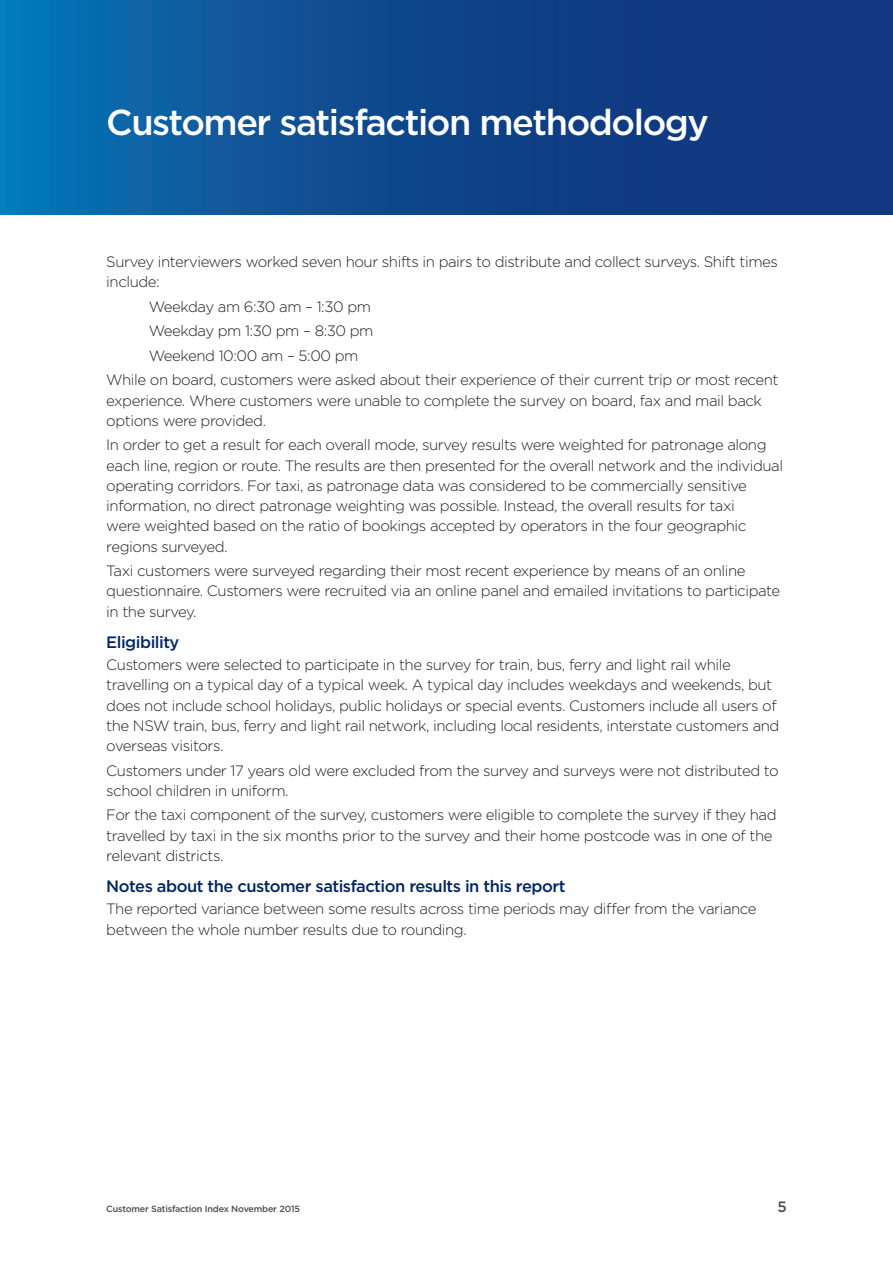
<style>
.page{position:relative;width:893px;height:1263px;background:#fff}
.page>*{position:absolute;margin:0;border:0;box-sizing:border-box;transform-origin:0 0}
.t1{font:500 36px "Gotham";letter-spacing:-.04em;color:#fff}
.t2{font:500 16.5px "Gotham";letter-spacing:-.03em;color:#002664}
.t3{font:300 15px/20.2px "Gotham";letter-spacing:-.03em;color:#231f20}
.t4{font:500 15px "Gotham";color:#4d4d4d}
.t5{font:500 9px "Gotham";letter-spacing:-.02em;color:#4d4d4d}
</style>
<div class="page">
<svg style="left:0;top:0;width:893px;height:215px;background:#0d4d91"></svg>
<h1 class="t1" style="left:106px;top:99px;width:604px">Customer satisfaction methodology</h1>
<p class="t3" style="left:106px;top:251px;width:673px">Survey interviewers worked seven hour shifts in pairs to distribute and collect surveys. Shift times include:</p>
<p class="t3" style="left:149px;top:296px;width:224px">Weekday am 6:30 am – 1:30 pm</p>
<p class="t3" style="left:149px;top:321px;width:226px">Weekday pm 1:30 pm – 8:30 pm</p>
<p class="t3" style="left:149px;top:345px;width:211px">Weekend 10:00 am – 5:00 pm</p>
<p class="t3" style="left:106px;top:370px;width:674px">While on board, customers were asked about their experience of their current trip or most recent experience. Where customers were unable to complete the survey on board, fax and mail back options were provided.</p>
<p class="t3" style="left:106px;top:435px;width:678px">In order to get a result for each overall mode, survey results were weighted for patronage along each line, region or route. The results are then presented for the overall network and the individual operating corridors. For taxi, as patronage data was considered to be commercially sensitive information, no direct patronage weighting was possible. Instead, the overall results for taxi<br>were weighted based on the ratio of bookings accepted by operators in the four geographic regions surveyed.</p>
<p class="t3" style="left:106px;top:560px;width:675px">Taxi customers were surveyed regarding their most recent experience by means of an online questionnaire. Customers were recruited via an online panel and emailed invitations to participate in the survey.</p>
<h3 class="t2" style="left:106px;top:631px;width:75px">Eligibility</h3>
<p class="t3" style="left:106px;top:654px;width:675px">Customers were selected to participate in the survey for train, bus, ferry and light rail while travelling on a typical day of a typical week. A typical day includes weekdays and weekends, but does not include school holidays, public holidays or special events. Customers include all users of the NSW train, bus, ferry and light rail network, including local residents, interstate customers and overseas visitors.</p>
<p class="t3" style="left:106px;top:760px;width:674px">Customers under 17 years old were excluded from the survey and surveys were not distributed to school children in uniform.</p>
<p class="t3" style="left:106px;top:804px;width:672px">For the taxi component of the survey, customers were eligible to complete the survey if they had travelled by taxi in the six months prior to the survey and their home postcode was in one of the relevant districts.</p>
<h3 class="t2" style="left:106px;top:875px;width:461px">Notes about the customer satisfaction results in this report</h3>
<p class="t3" style="left:106px;top:898px;width:652px">The reported variance between some results across time periods may differ from the variance between the whole number results due to rounding.</p>
<p class="t5" style="left:106px;top:1203px;width:195px">Customer Satisfaction Index November 2015</p>
<p class="t4" style="left:777px;top:1197px;width:11px">5</p>
</div>
